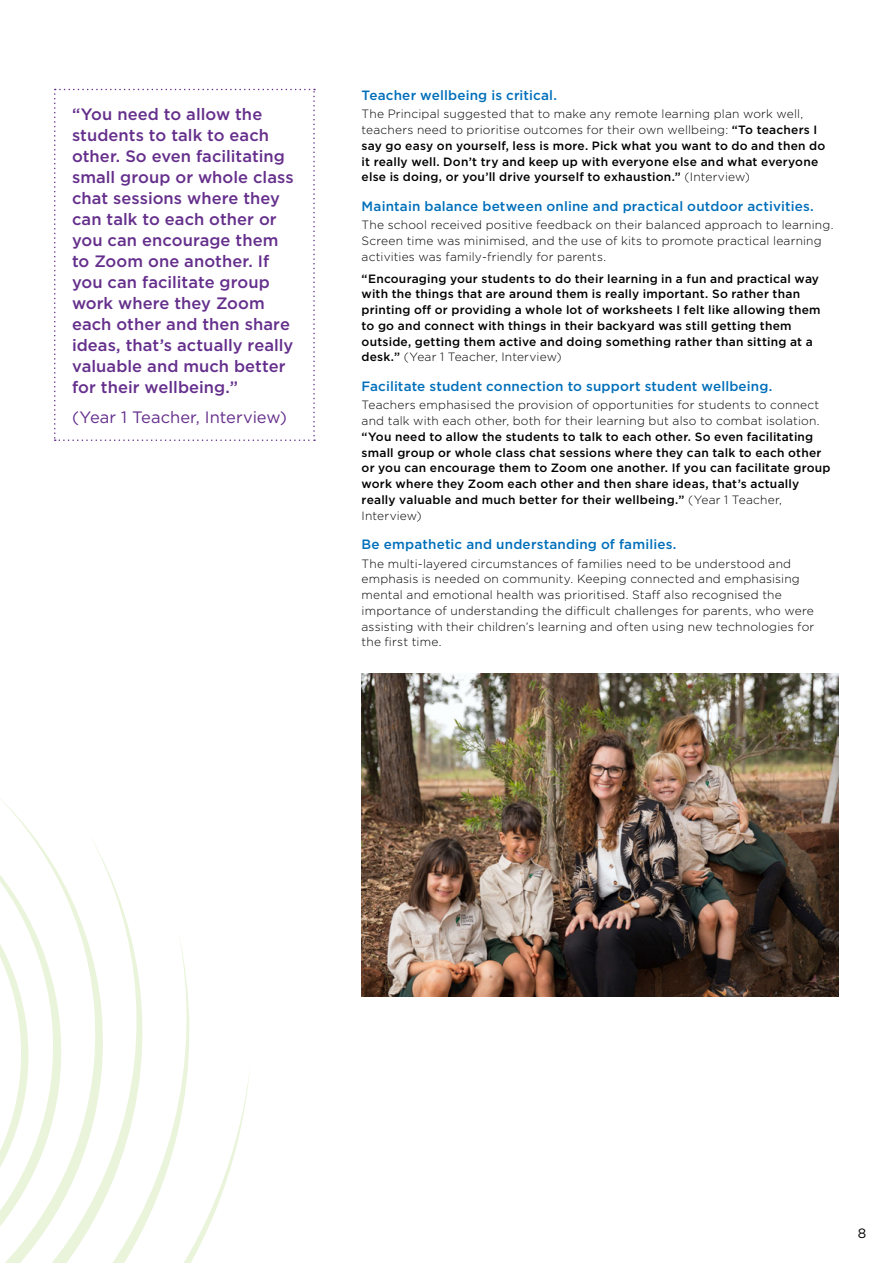
<style>
.page{position:relative;width:893px;height:1263px;background:#fff}
.page>*{position:absolute;margin:0;border:0;box-sizing:border-box;transform-origin:0 0}
.t1{font:500 16.5px/21px "Gotham";letter-spacing:.005em;color:#652f8c}
.t2{font:16.5px "Gotham";letter-spacing:.005em;color:#652f8c}
.t3{font:500 13.5px "Gotham";letter-spacing:.015em;color:#006fba}
.t4{font:13.5px "Gotham";color:#000}
.t5{font:500 12px/15.8px "Gotham";letter-spacing:.02em;color:#000}
.t6{font:300 12px/15.8px "Gotham";letter-spacing:.015em;color:#000}
.s1{font-weight:300}
</style>
<div class="page">
<svg style="left:208px;top:1073px;width:42px;height:155px"></svg>
<svg style="left:162px;top:941px;width:46px;height:322px"></svg>
<svg style="left:112px;top:881px;width:50px;height:382px"></svg>
<svg style="left:88px;top:841px;width:24px;height:389px"></svg>
<svg style="left:0;top:798px;width:88px;height:465px"></svg>
<svg style="left:54px;top:89px;width:261px;height:352px"></svg>
<img style="left:362px;top:673px;width:477px;height:323px">
<p class="t1" style="left:72px;top:103px;width:223px">“You need to allow the students to talk to each other. So even facilitating small group or whole class chat sessions where they can talk to each other or you can encourage them to Zoom one another. If you can facilitate group work where they Zoom each other and then share ideas, that’s actually really valuable and much better for their wellbeing.”</p>
<h1 class="t2" style="left:72px;top:407px;width:216px">(Year 1 Teacher, Interview)</h1>
<p class="t3" style="left:362px;top:86px;width:197px">Teacher wellbeing is critical.</p>
<p class="t5" style="left:362px;top:106px;width:465px"><span class="s1">The Principal suggested that to make any remote learning plan work well, teachers need to prioritise outcomes for their own wellbeing:</span> “To teachers I say go easy on yourself, less is more. Pick what you want to do and then do it really well. Don’t try and keep up with everyone else and what everyone else is doing, or you’ll drive yourself to exhaustion.” <span class="s1">(Interview)</span></p>
<p class="t3" style="left:362px;top:197px;width:454px">Maintain balance between online and practical outdoor activities.</p>
<p class="t6" style="left:362px;top:217px;width:473px">The school received positive feedback on their balanced approach to learning.<br>Screen time was minimised, and the use of kits to promote practical learning activities was family-friendly for parents.</p>
<p class="t5" style="left:362px;top:270px;width:461px">“Encouraging your students to do their learning in a fun and practical way with the things that are around them is really important. So rather than printing off or providing a whole lot of worksheets I felt like allowing them to go and connect with things in their backyard was still getting them outside, getting them active and doing something rather than sitting at a desk.” <span class="s1">(Year 1 Teacher, Interview)</span></p>
<p class="t3" style="left:362px;top:377px;width:412px">Facilitate student connection to support student wellbeing.</p>
<p class="t6" style="left:362px;top:397px;width:459px">Teachers emphasised the provision of opportunities for students to connect and talk with each other, both for their learning but also to combat isolation.</p>
<p class="t5" style="left:362px;top:429px;width:470px">“You need to allow the students to talk to each other. So even facilitating small group or whole class chat sessions where they can talk to each other or you can encourage them to Zoom one another. If you can facilitate group work where they Zoom each other and then share ideas, that’s actually really valuable and much better for their wellbeing.” <span class="s1">(Year 1 Teacher, Interview)</span></p>
<p class="t3" style="left:362px;top:535px;width:316px">Be empathetic and understanding of families.</p>
<p class="t6" style="left:362px;top:555px;width:454px">The multi-layered circumstances of families need to be understood and emphasis is needed on community. Keeping connected and emphasising mental and emotional health was prioritised. Staff also recognised the importance of understanding the difficult challenges for parents, who were assisting with their children’s learning and often using new technologies for the first time.</p>
<p class="t4" style="left:858px;top:1225px;width:10px">8</p>
</div>
